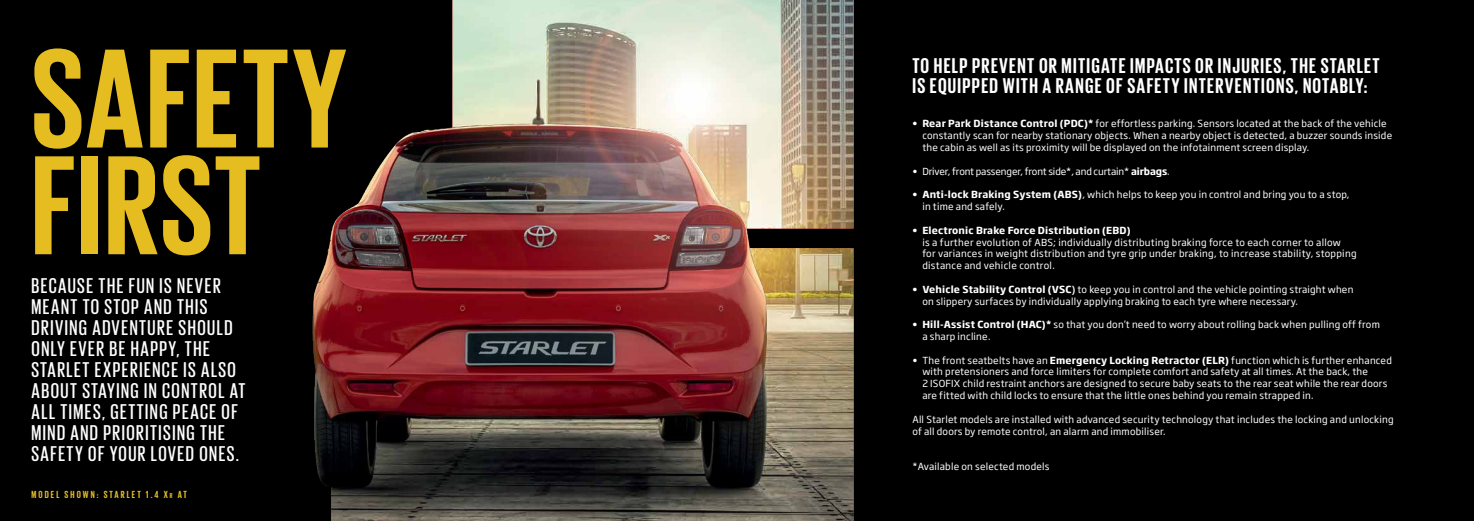
<style>
.page{position:relative;width:1474px;height:521px;background:#fff}
.page>*{position:absolute;margin:0;border:0;box-sizing:border-box;transform-origin:0 0}
.t1{font:700 144.38px/106.7px "Giorgio Sans";letter-spacing:.02em;color:#e6bd21}
.t2{font:500 21.88px/21px "Giorgio Sans";letter-spacing:.07em;color:#fff}
.t3{font:700 21.88px/19.2px "Giorgio Sans";letter-spacing:.06em;color:#fff}
.t4{font:700 10.5px "Giorgio Sans";letter-spacing:.2em;color:#e6bd21}
.t5{font:9.62px/11.8px "Soho Gothic Pro";letter-spacing:.02em;color:#fff}
.t6{font:9.62px "Soho Gothic Pro";letter-spacing:-.01em;color:#fff}
.t7{font:700 9.62px "Soho Gothic Pro";letter-spacing:.02em;color:#fff}
.s1{font-size:7.35px}
.s2{font-weight:700}
.s3{font-weight:500}
</style>
<div class="page">
<div style="left:0;top:0;width:1473px;height:521px;background:#000"></div>
<img style="left:312px;top:0;width:541px;height:521px">
<h1 class="t1" style="left:32px;top:41px;width:317px">SAFETY<br>FIRST</h1>
<h2 class="t2" style="left:32px;top:274px;width:215px">BECAUSE THE FUN IS NEVER<br>MEANT TO STOP AND THIS<br>DRIVING ADVENTURE SHOULD<br>ONLY EVER BE HAPPY, THE<br>STARLET EXPERIENCE IS ALSO<br>ABOUT STAYING IN CONTROL AT<br>ALL TIMES, GETTING PEACE OF<br>MIND AND PRIORITISING THE<br>SAFETY OF YOUR LOVED ONES.</h2>
<p class="t4" style="left:32px;top:489px;width:157px">MODEL SHOWN: STARLET 1.4 X<span class="s1">r</span> AT</p>
<h2 class="t3" style="left:912px;top:56px;width:469px">TO HELP PREVENT OR MITIGATE IMPACTS OR INJURIES, THE STARLET<br>IS EQUIPPED WITH A RANGE OF SAFETY INTERVENTIONS, NOTABLY:</h2>
<p class="t5" style="left:922px;top:117px;width:471px;text-indent:-10px"><span class="s2">• Rear Park Distance Control (PDC)*</span> for effortless parking. Sensors located at the back of the vehicle constantly scan for nearby stationary objects. When a nearby object is detected, a buzzer sounds inside the cabin as well as its proximity will be displayed on the infotainment screen display.</p>
<p class="t6" style="left:912px;top:164px;width:259px">• Driver, front passenger, front side*, and curtain* <span class="s2">airbags</span>.</p>
<p class="t5" style="left:922px;top:188px;width:429px;text-indent:-10px"><span class="s2">• Anti-lock Braking System (ABS)</span>, which helps to keep you in control and bring you to a stop, in time and safely.</p>
<p class="t7" style="left:912px;top:222px;width:220px">• Electronic Brake Force Distribution (EBD)</p>
<p class="t5" style="left:922px;top:235px;width:436px">is a further evolution of ABS; individually distributing braking force to each corner to allow for variances in weight distribution and tyre grip under braking, to increase stability, stopping distance and vehicle control.</p>
<p class="t5" style="left:922px;top:283px;width:432px;text-indent:-10px"><span class="s2">• Vehicle Stability Control (VSC</span><span class="s3">)</span> to keep you in control and the vehicle pointing straight when on slippery surfaces by individually applying braking to each tyre where necessary.</p>
<p class="t5" style="left:922px;top:318px;width:459px;text-indent:-10px"><span class="s2">• Hill-Assist Control (HAC)*</span> so that you don’t need to worry about rolling back when pulling off from a sharp incline.</p>
<p class="t5" style="left:922px;top:354px;width:471px;text-indent:-10px">• The front seatbelts have an <span class="s2">Emergency Locking Retractor (ELR)</span> function which is further enhanced with pretensioners and force limiters for complete comfort and safety at all times. At the back, the<br>2 ISOFIX child restraint anchors are designed to secure baby seats to the rear seat while the rear doors are fitted with child locks to ensure that the little ones behind you remain strapped in.</p>
<p class="t5" style="left:912px;top:413px;width:482px">All Starlet models are installed with advanced security technology that includes the locking and unlocking of all doors by remote control, an alarm and immobiliser.</p>
<p class="t5" style="left:912px;top:460px;width:139px">*Available on selected models</p>
</div>
